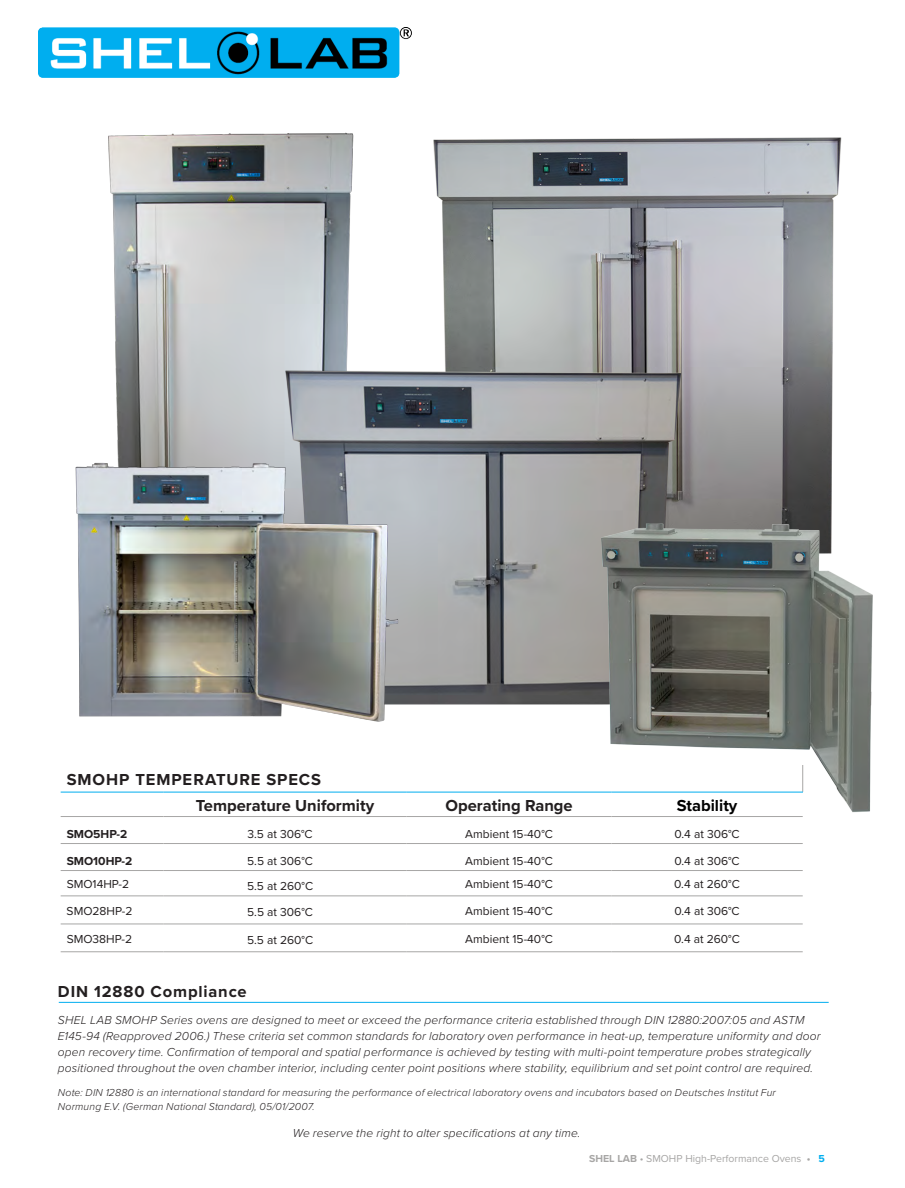
<style>
.page{position:relative;width:905px;height:1188px;background:#fff}
.page>*{position:absolute;margin:0;border:0;box-sizing:border-box;transform-origin:0 0}
.section_header{font:700 16.5px "Proxima Nova";color:#231f20}
.section_header-2{font:700 16.5px "Proxima Nova";letter-spacing:.055em;color:#231f20}
.section_header-3{font:700 16.5px "Proxima Nova";letter-spacing:.05em;color:#231f20}
.t1{font:700 16.5px "Proxima Nova";color:#000}
.Body_copy{font:italic 300 12px/15.9px "Proxima Nova";letter-spacing:.01em;color:#231f20}
.t2{font:12px "Proxima Nova";color:#231f20}
.t3{font:700 12px "Proxima Nova";color:#231f20}
.Body_copy-2{font:italic 300 10.5px/13.5px "Proxima Nova";letter-spacing:.02em;color:#231f20}
.t4{font:10.5px "Proxima Nova";color:#a7a6a5}
.s1{font-weight:700;font-size:16.5px;color:#fff}
.s2{font-weight:700}
.s3{font-weight:700;color:#00aeef}
</style>
<div class="page">
<hr style="left:59px;top:1002px;width:769px;height:1px;background:#00aeef">
<img style="left:39px;top:27px;width:372px;height:51px">
<hr style="left:61px;top:870px;width:102px;height:1px;background:#a7a6a5">
<hr style="left:163px;top:870px;width:244px;height:1px;background:#a7a6a5">
<hr style="left:407px;top:870px;width:204px;height:1px;background:#a7a6a5">
<hr style="left:611px;top:870px;width:191px;height:1px;background:#a7a6a5">
<hr style="left:61px;top:896px;width:102px;height:1px;background:#a7a6a5">
<hr style="left:163px;top:896px;width:244px;height:1px;background:#a7a6a5">
<hr style="left:407px;top:896px;width:204px;height:1px;background:#a7a6a5">
<hr style="left:611px;top:896px;width:191px;height:1px;background:#a7a6a5">
<hr style="left:61px;top:924px;width:102px;height:1px;background:#a7a6a5">
<hr style="left:163px;top:924px;width:244px;height:1px;background:#a7a6a5">
<hr style="left:407px;top:924px;width:204px;height:1px;background:#a7a6a5">
<hr style="left:611px;top:924px;width:191px;height:1px;background:#a7a6a5">
<hr style="left:61px;top:792px;width:102px;height:1px;background:#00aeef">
<hr style="left:163px;top:792px;width:244px;height:1px;background:#00aeef">
<hr style="left:407px;top:792px;width:204px;height:1px;background:#00aeef">
<hr style="left:61px;top:816px;width:102px;height:1px;background:#a7a6a5">
<hr style="left:163px;top:816px;width:244px;height:1px;background:#a7a6a5">
<hr style="left:407px;top:816px;width:204px;height:1px;background:#a7a6a5">
<hr style="left:611px;top:816px;width:191px;height:1px;background:#a7a6a5">
<hr style="left:61px;top:843px;width:102px;height:1px;background:#a7a6a5">
<hr style="left:163px;top:843px;width:244px;height:1px;background:#a7a6a5">
<hr style="left:407px;top:843px;width:204px;height:1px;background:#a7a6a5">
<hr style="left:611px;top:843px;width:191px;height:1px;background:#a7a6a5">
<hr style="left:61px;top:952px;width:102px;height:1px;background:#a7a6a5">
<hr style="left:163px;top:952px;width:244px;height:1px;background:#a7a6a5">
<hr style="left:407px;top:952px;width:204px;height:1px;background:#a7a6a5">
<hr style="left:611px;top:952px;width:191px;height:1px;background:#a7a6a5">
<img style="left:433px;top:137px;width:409px;height:381px">
<img style="left:108px;top:132px;width:246px;height:326px">
<img style="left:254px;top:328px;width:457px;height:376px">
<img style="left:587px;top:518px;width:286px;height:295px">
<img style="left:75px;top:458px;width:328px;height:264px">
<p class="section_header-2" style="left:67px;top:767px;width:256px">SMOHP TEMPERATURE SPECS</p>
<p class="section_header" style="left:196px;top:793px;width:180px">Temperature Uniformity</p>
<p class="section_header" style="left:445px;top:793px;width:129px">Operating Range</p>
<p class="t1" style="left:676px;top:793px;width:62px">Stability</p>
<p class="t3" style="left:67px;top:825px;width:62px">SMO5HP-2</p>
<p class="t2" style="left:247px;top:825px;width:77px">3.5 at 306°C <span class="s1">1</span></p>
<p class="t2" style="left:465px;top:825px;width:89px">Ambient 15-40°C</p>
<p class="t2" style="left:674px;top:825px;width:67px">0.4 at 306°C</p>
<p class="t3" style="left:67px;top:852px;width:67px">SMO10HP-2</p>
<p class="t2" style="left:247px;top:852px;width:77px">5.5 at 306°C <span class="s1">1</span></p>
<p class="t2" style="left:465px;top:852px;width:89px">Ambient 15-40°C</p>
<p class="t2" style="left:674px;top:852px;width:67px">0.4 at 306°C</p>
<p class="t2" style="left:67px;top:875px;width:64px">SMO14HP-2</p>
<p class="t2" style="left:247px;top:877px;width:77px">5.5 at 260°C <span class="s1">1</span></p>
<p class="t2" style="left:465px;top:875px;width:89px">Ambient 15-40°C</p>
<p class="t2" style="left:674px;top:875px;width:67px">0.4 at 260°C</p>
<p class="t2" style="left:67px;top:902px;width:67px">SMO28HP-2</p>
<p class="t2" style="left:247px;top:903px;width:77px">5.5 at 306°C <span class="s1">1</span></p>
<p class="t2" style="left:465px;top:902px;width:89px">Ambient 15-40°C</p>
<p class="t2" style="left:674px;top:902px;width:67px">0.4 at 306°C</p>
<p class="t2" style="left:67px;top:930px;width:67px">SMO38HP-2</p>
<p class="t2" style="left:247px;top:931px;width:77px">5.5 at 260°C <span class="s1">1</span></p>
<p class="t2" style="left:465px;top:930px;width:89px">Ambient 15-40°C</p>
<p class="t2" style="left:674px;top:930px;width:67px">0.4 at 260°C</p>
<p class="section_header-3" style="left:58px;top:979px;width:190px">DIN 12880 Compliance</p>
<p class="Body_copy" style="left:58px;top:1012px;width:764px">SHEL LAB SMOHP Series ovens are designed to meet or exceed the performance criteria established through DIN 12880:2007:05 and ASTM E145-94 (Reapproved 2006.) These criteria set common standards for laboratory oven performance in heat-up, temperature uniformity and door open recovery time. Confirmation of temporal and spatial performance is achieved by testing with multi-point temperature probes strategically positioned throughout the oven chamber interior, including center point positions where stability, equilibrium and set point control are required.</p>
<p class="Body_copy-2" style="left:58px;top:1085px;width:719px">Note: DIN 12880 is an international standard for measuring the performance of electrical laboratory ovens and incubators based on Deutsches Institut Fur<br>Normung E.V. (German National Standard), 05/01/2007.</p>
<p class="Body_copy" style="left:293px;top:1124px;width:289px">We reserve the right to alter specifications at any time.</p>
<p class="t4" style="left:589px;top:1150px;width:237px"><span class="s2">SHEL LAB</span> • SMOHP High-Performance Ovens <span class="s2">•</span> <span class="s3">5</span></p>
</div>
